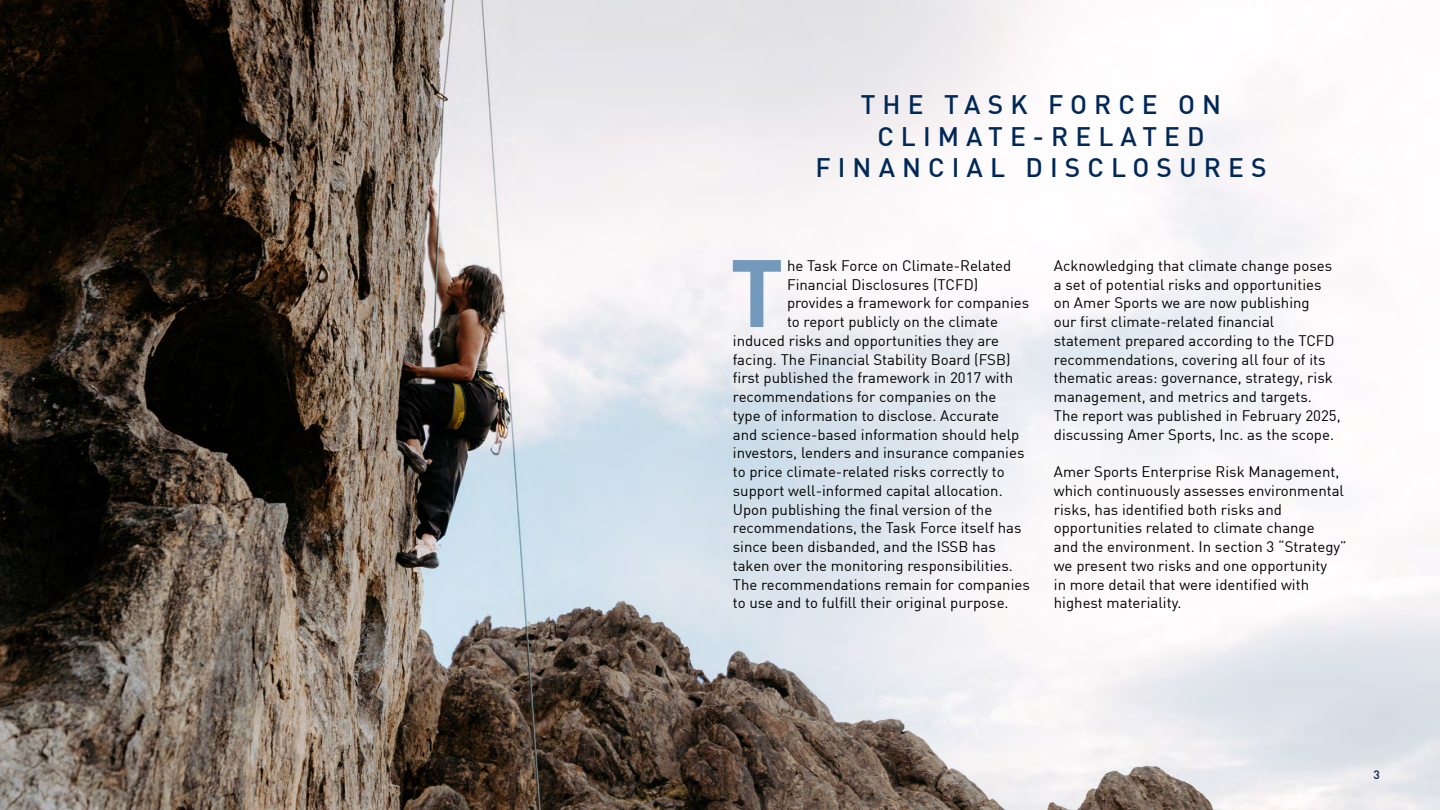
<style>
.page{position:relative;width:1440px;height:810px;background:#fff}
.page>*{position:absolute;margin:0;border:0;box-sizing:border-box;transform-origin:0 0}
.leipis_anfangi{font:700 93.97px "DIN";color:#739abc}
.otsikko_2{font:500 26.25px/31.5px "DIN";letter-spacing:.27em;color:#002857;text-align:center}
.leipis_anfangi-2{font:15px "DIN";color:#000}
.leipis{font:15px/18.8px "DIN";color:#000}
.t1{font:500 12px "DIN";color:#061e45}
</style>
<div class="page">
<img style="left:0;top:0;width:1440px;height:810px">
<p class="otsikko_2" style="left:815px;top:88px;width:453px">THE TASK FORCE ON<br>CLIMATE-RELATED<br>FINANCIAL DISCLOSURES</p>
<p class="leipis_anfangi" style="left:730px;top:232px;width:55px">T</p>
<p class="leipis_anfangi-2" style="left:787px;top:256px;width:226px">he Task Force on Climate-Related</p>
<p class="leipis_anfangi-2" style="left:787px;top:275px;width:193px">Financial Disclosures (TCFD)</p>
<p class="leipis_anfangi-2" style="left:787px;top:293px;width:244px">provides a framework for companies</p>
<p class="leipis_anfangi-2" style="left:787px;top:312px;width:213px">to report publicly on the climate</p>
<p class="leipis_anfangi-2" style="left:733px;top:331px;width:268px">induced risks and opportunities they are</p>
<p class="leipis_anfangi-2" style="left:733px;top:350px;width:279px">facing. The Financial Stability Board (FSB)</p>
<p class="leipis_anfangi-2" style="left:733px;top:368px;width:282px">first published the framework in 2017 with</p>
<p class="leipis_anfangi-2" style="left:733px;top:387px;width:265px">recommendations for companies on the</p>
<p class="leipis_anfangi-2" style="left:733px;top:406px;width:268px">type of information to disclose. Accurate</p>
<p class="leipis_anfangi-2" style="left:733px;top:425px;width:288px">and science-based information should help</p>
<p class="leipis_anfangi-2" style="left:733px;top:443px;width:293px">investors, lenders and insurance companies</p>
<p class="leipis_anfangi-2" style="left:733px;top:462px;width:273px">to price climate-related risks correctly to</p>
<p class="leipis_anfangi-2" style="left:733px;top:481px;width:271px">support well-informed capital allocation.</p>
<p class="leipis_anfangi-2" style="left:733px;top:500px;width:261px">Upon publishing the final version of the</p>
<p class="leipis_anfangi-2" style="left:733px;top:518px;width:290px">recommendations, the Task Force itself has</p>
<p class="leipis_anfangi-2" style="left:733px;top:537px;width:265px">since been disbanded, and the ISSB has</p>
<p class="leipis_anfangi-2" style="left:733px;top:556px;width:282px">taken over the monitoring responsibilities.</p>
<p class="leipis_anfangi-2" style="left:733px;top:575px;width:298px">The recommendations remain for companies</p>
<p class="leipis_anfangi-2" style="left:733px;top:593px;width:277px">to use and to fulfill their original purpose.</p>
<p class="leipis" style="left:1054px;top:256px;width:288px">Acknowledging that climate change poses a set of potential risks and opportunities on Amer Sports we are now publishing<br>our first climate-related financial statement prepared according to the TCFD recommendations, covering all four of its thematic areas: governance, strategy, risk management, and metrics and targets.<br>The report was published in February 2025, discussing Amer Sports, Inc. as the scope.</p>
<p class="leipis" style="left:1054px;top:462px;width:294px">Amer Sports Enterprise Risk Management, which continuously assesses environmental risks, has identified both risks and opportunities related to climate change<br>and the environment. In section 3 “Strategy” we present two risks and one opportunity<br>in more detail that were identified with highest materiality.</p>
<p class="t1" style="left:1374px;top:767px;width:8px">3</p>
</div>
